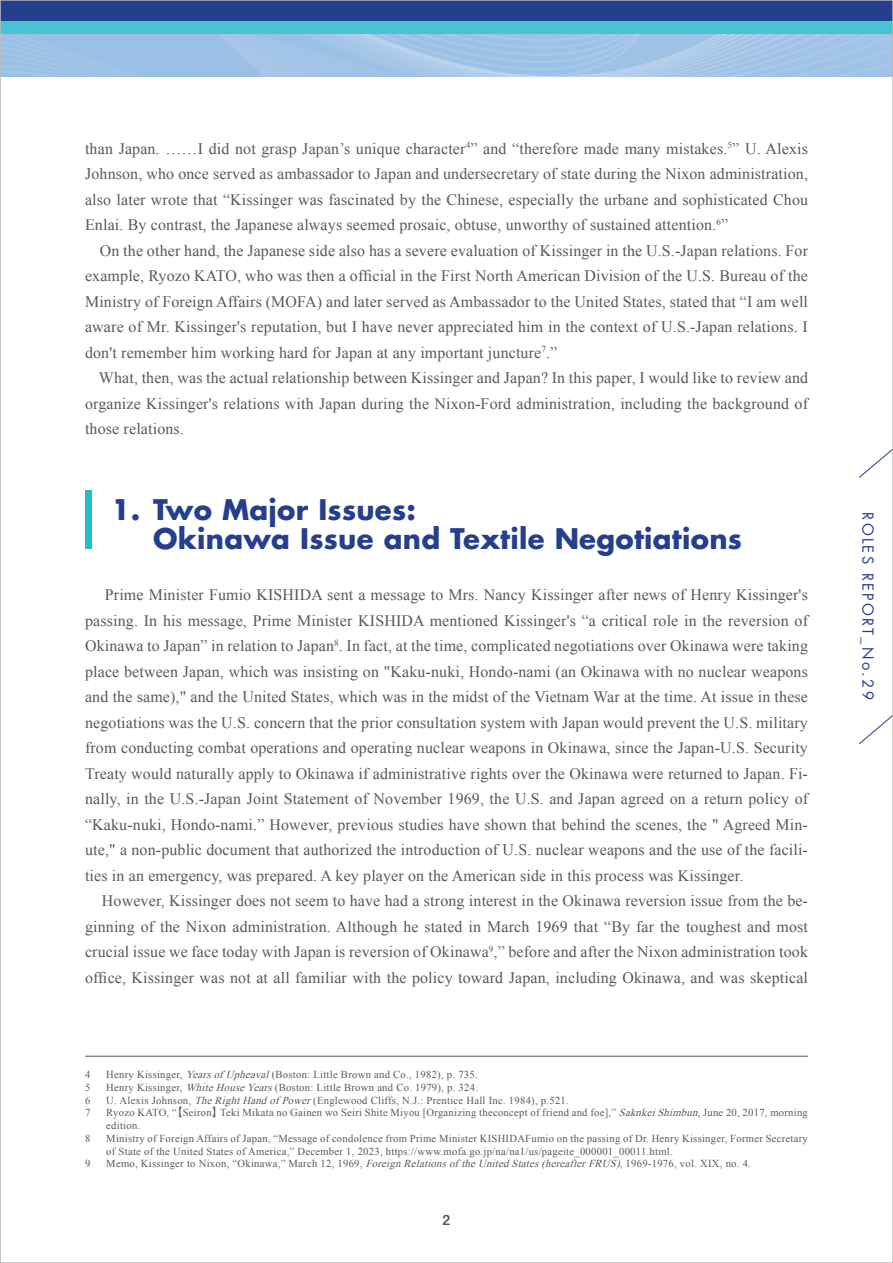
<style>
.page{position:relative;width:893px;height:1263px;background:#fff}
.page>*{position:absolute;margin:0;border:0;box-sizing:border-box;transform-origin:0 0}
.ROLES_本文{font:700 27.6px "Futura Std";letter-spacing:.01em;color:#253f8e}
.ROLES_本文-2{font:15.9px/25.5px "Times New Roman";letter-spacing:.01em;color:#57585a;text-align:justify}
.ROLES_見出し{font:14.85px "Futura Std";letter-spacing:.15em;color:#253f8e}
.t1{font:13.8px "Midashi Go Pr 5 MB31";color:#57585a}
.ROLES_注釈{font:10.65px/12.8px "Times New Roman";letter-spacing:.025em;color:#57585a}
.s1{font-style:italic}
.s2{font-family:"Gothic BBB Pr 6";font-weight:500}
</style>
<div class="page">
<div style="left:85px;top:491px;width:6px;height:29px;background:#21bece"></div>
<div style="left:85px;top:519px;width:6px;height:30px;background:#21bece"></div>
<img style="left:2px;top:34px;width:889px;height:43px">
<div style="left:0;top:0;width:893px;height:21px;background:#253f8e"></div>
<div style="left:0;top:21px;width:893px;height:13px;background:#47c3d2"></div>
<svg style="left:859px;top:450px;width:32px;height:28px"></svg>
<svg style="left:859px;top:716px;width:32px;height:29px"></svg>
<hr style="left:85px;top:1056px;width:723px;height:1px;background:#57585a">
<p class="ROLES_本文-2" style="left:85px;top:135px;width:725px">than Japan. ……I did not grasp Japan’s unique character<sup>4</sup>” and “therefore made many mistakes.<sup>5</sup>” U. Alexis Johnson, who once served as ambassador to Japan and undersecretary of state during the Nixon administration, also later wrote that “Kissinger was fascinated by the Chinese, especially the urbane and sophisticated Chou Enlai. By contrast, the Japanese always seemed prosaic, obtuse, unworthy of sustained attention.<sup>6</sup>”</p>
<p class="ROLES_本文-2" style="left:85px;top:237px;width:724px;text-indent:15px">On the other hand, the Japanese side also has a severe evaluation of Kissinger in the U.S.-Japan relations. For example, Ryozo KATO, who was then a official in the First North American Division of the U.S. Bureau of the Ministry of Foreign Affairs (MOFA) and later served as Ambassador to the United States, stated that “I am well aware of Mr. Kissinger's reputation, but I have never appreciated him in the context of U.S.-Japan relations. I don't remember him working hard for Japan at any important juncture<sup>7</sup>.”</p>
<p class="ROLES_本文-2" style="left:85px;top:365px;width:724px;text-indent:14px">What, then, was the actual relationship between Kissinger and Japan? In this paper, I would like to review and organize Kissinger's relations with Japan during the Nixon-Ford administration, including the background of those relations.</p>
<p class="ROLES_本文" style="left:112px;top:492px;width:306px">1. Two Major Issues:</p>
<p class="ROLES_本文" style="left:153px;top:520px;width:590px">Okinawa Issue and Textile Negotiations</p>
<p class="ROLES_本文-2" style="left:85px;top:582px;width:725px;text-indent:20px">Prime Minister Fumio KISHIDA sent a message to Mrs. Nancy Kissinger after news of Henry Kissinger's passing. In his message, Prime Minister KISHIDA mentioned Kissinger's “a critical role in the reversion of Okinawa to Japan” in relation to Japan<sup>8</sup>. In fact, at the time, complicated negotiations over Okinawa were taking place between Japan, which was insisting on "Kaku-nuki, Hondo-nami (an Okinawa with no nuclear weapons and the same)," and the United States, which was in the midst of the Vietnam War at the time. At issue in these negotiations was the U.S. concern that the prior consultation system with Japan would prevent the U.S. military from conducting combat operations and operating nuclear weapons in Okinawa, since the Japan-U.S. Security Treaty would naturally apply to Okinawa if administrative rights over the Okinawa were returned to Japan. Fi&shy;nally, in the U.S.-Japan Joint Statement of November 1969, the U.S. and Japan agreed on a return policy of “Kaku-nuki, Hondo-nami.” However, previous studies have shown that behind the scenes, the " Agreed Min&shy;ute," a non-public document that authorized the introduction of U.S. nuclear weapons and the use of the facili&shy;ties in an emergency, was prepared. A key player on the American side in this process was Kissinger.</p>
<p class="ROLES_本文-2" style="left:85px;top:888px;width:724px;text-indent:17px">However, Kissinger does not seem to have had a strong interest in the Okinawa reversion issue from the be&shy;ginning of the Nixon administration. Although he stated in March 1969 that “By far the toughest and most crucial issue we face today with Japan is reversion of Okinawa<sup>9</sup>,” before and after the Nixon administration took office, Kissinger was not at all familiar with the policy toward Japan, including Okinawa, and was skeptical</p>
<p class="ROLES_注釈" style="left:85px;top:1068px;width:7px">4</p>
<p class="ROLES_注釈" style="left:106px;top:1068px;width:373px">Henry Kissinger, <span class="s1">Yearsof Upheaval</span>(Boston: Little Brown and Co., 1982), p. 735.</p>
<p class="ROLES_注釈" style="left:85px;top:1081px;width:7px">5</p>
<p class="ROLES_注釈" style="left:106px;top:1081px;width:373px">Henry Kissinger, <span class="s1">WhiteHouseYears</span>(Boston: Little Brown and Co. 1979), p. 324.</p>
<p class="ROLES_注釈" style="left:85px;top:1093px;width:7px">6</p>
<p class="ROLES_注釈" style="left:106px;top:1093px;width:464px">U. Alexis Johnson, <span class="s1">TheRightHandof Power</span>(Englewood Cliffs, N.J.: Prentice Hall Inc. 1984), p.521.</p>
<p class="ROLES_注釈" style="left:85px;top:1106px;width:7px">7</p>
<p class="ROLES_注釈" style="left:106px;top:1106px;width:703px">Ryozo KATO, “<span class="s2">【</span>Seiron<span class="s2">】</span>Teki Mikata no Gainen wo Seiri Shite Miyou [Organizing theconcept of friend and foe],” <span class="s1">SaknkeiShimbun</span>, June 20, 2017, morning edition.</p>
<p class="ROLES_注釈" style="left:85px;top:1132px;width:7px">8</p>
<p class="ROLES_注釈" style="left:106px;top:1132px;width:703px">Ministry of Foreign Affairs of Japan, “Message of condolence from Prime Minister KISHIDAFumio on the passing of Dr. Henry Kissinger, Former Secretary of State of the United States of America,” December 1, 2023, https://www.mofa.go.jp/na/na1/us/pageite_000001_00011.html.</p>
<p class="ROLES_注釈" style="left:85px;top:1157px;width:7px">9</p>
<p class="ROLES_注釈" style="left:106px;top:1157px;width:646px">Memo, Kissinger to Nixon, “Okinawa,” March 12, 1969, <span class="s1">ForeignRelationsof theUnitedStates(hereafterFRUS)</span>, 1969-1976, vol. XIX, no. 4.</p>
<p class="t1" style="left:443px;top:1208px;width:9px">2</p>
<p class="ROLES_見出し" style="left:877px;top:512px;width:189px;rotate:90deg">ROLES REPORT_No.29</p>
</div>
